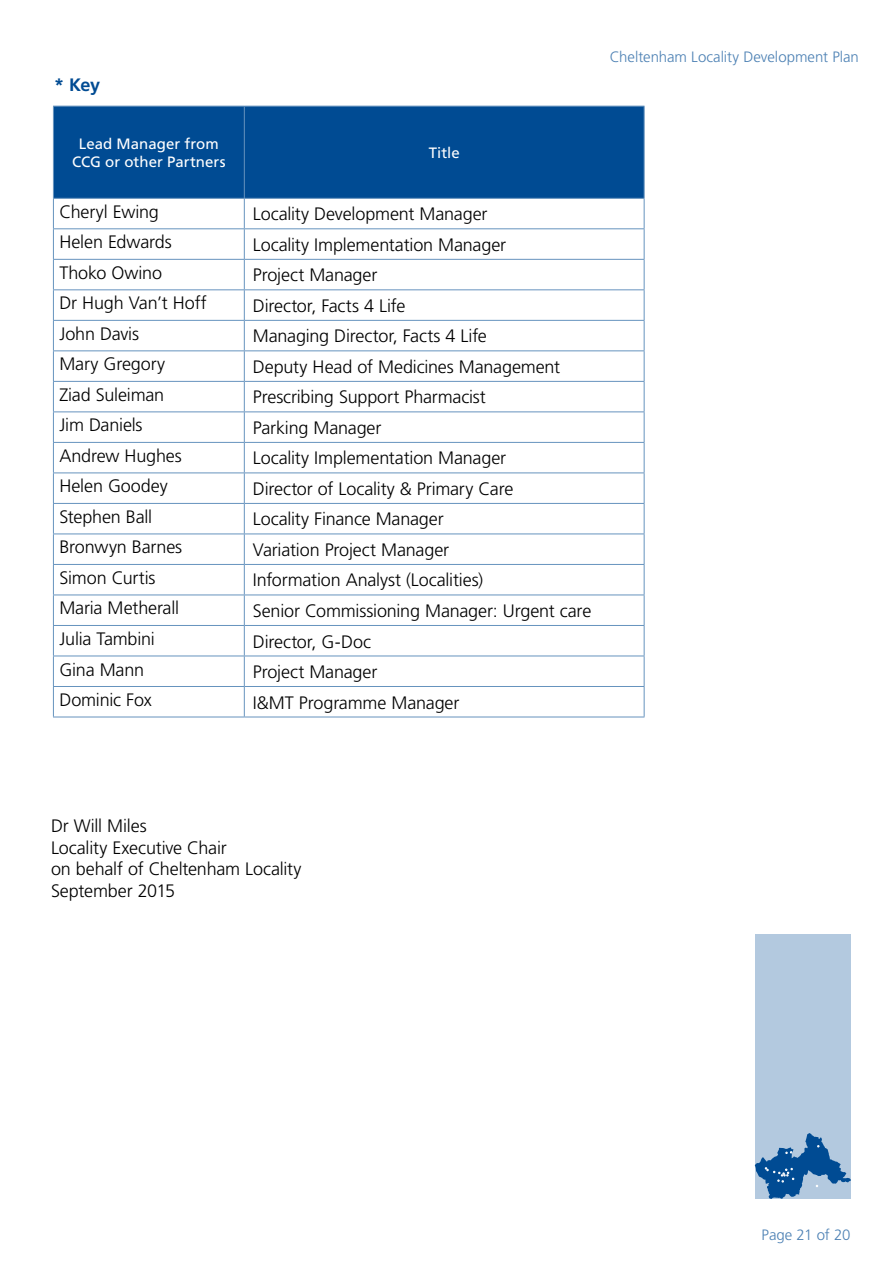
<style>
.page{position:relative;width:893px;height:1263px;background:#fff}
.page>*{position:absolute;margin:0;border:0;box-sizing:border-box;transform-origin:0 0}
.t1{font:300 18px/21.6px "Frutiger LT";letter-spacing:-.01em;color:#000}
.t2{font:700 18px "Frutiger LT";color:#004b93}
.t3{font:300 15px "Frutiger LT";color:#4d81b4}
.t4{font:15px/18px "Frutiger LT";letter-spacing:.005em;color:#fff;text-align:center}
</style>
<div class="page">
<div style="left:755px;top:935px;width:96px;height:264px;background:#b3c9df"></div>
<svg style="left:755px;top:1133px;width:96px;height:66px"></svg>
<div style="left:54px;top:107px;width:590px;height:91px;background:#004b93"></div>
<hr style="left:53px;top:106px;width:191px;height:1px;background:#6693be">
<hr style="left:53px;top:106px;width:1px;height:92px;background:#6693be">
<hr style="left:244px;top:106px;width:400px;height:1px;background:#6693be">
<hr style="left:244px;top:106px;width:1px;height:92px;background:#6693be">
<hr style="left:644px;top:106px;width:1px;height:92px;background:#6693be">
<svg style="left:244px;top:199px;width:1px;height:29px"></svg>
<hr style="left:244px;top:229px;width:1px;height:30px;background:#6693be">
<hr style="left:53px;top:198px;width:191px;height:1px;background:#6693be">
<svg style="left:53px;top:199px;width:1px;height:29px"></svg>
<hr style="left:244px;top:198px;width:400px;height:1px;background:#6693be">
<svg style="left:644px;top:199px;width:1px;height:29px"></svg>
<hr style="left:53px;top:228px;width:191px;height:1px;background:#6693be">
<hr style="left:53px;top:229px;width:1px;height:30px;background:#6693be">
<hr style="left:244px;top:228px;width:400px;height:1px;background:#6693be">
<hr style="left:644px;top:229px;width:1px;height:30px;background:#6693be">
<hr style="left:53px;top:259px;width:191px;height:1px;background:#6693be">
<svg style="left:53px;top:260px;width:1px;height:29px"></svg>
<hr style="left:244px;top:259px;width:400px;height:1px;background:#6693be">
<svg style="left:244px;top:260px;width:1px;height:29px"></svg>
<svg style="left:644px;top:260px;width:1px;height:29px"></svg>
<hr style="left:53px;top:289px;width:191px;height:1px;background:#6693be">
<hr style="left:53px;top:290px;width:1px;height:30px;background:#6693be">
<hr style="left:244px;top:289px;width:400px;height:1px;background:#6693be">
<hr style="left:244px;top:290px;width:1px;height:30px;background:#6693be">
<hr style="left:644px;top:290px;width:1px;height:30px;background:#6693be">
<hr style="left:53px;top:320px;width:191px;height:1px;background:#6693be">
<svg style="left:53px;top:321px;width:1px;height:29px"></svg>
<hr style="left:244px;top:320px;width:400px;height:1px;background:#6693be">
<svg style="left:244px;top:321px;width:1px;height:29px"></svg>
<svg style="left:644px;top:321px;width:1px;height:29px"></svg>
<hr style="left:53px;top:350px;width:191px;height:1px;background:#6693be">
<hr style="left:53px;top:351px;width:1px;height:30px;background:#6693be">
<hr style="left:244px;top:350px;width:400px;height:1px;background:#6693be">
<hr style="left:244px;top:351px;width:1px;height:30px;background:#6693be">
<hr style="left:644px;top:351px;width:1px;height:30px;background:#6693be">
<hr style="left:53px;top:381px;width:191px;height:1px;background:#6693be">
<svg style="left:53px;top:382px;width:1px;height:29px"></svg>
<hr style="left:244px;top:381px;width:400px;height:1px;background:#6693be">
<svg style="left:244px;top:382px;width:1px;height:29px"></svg>
<svg style="left:644px;top:382px;width:1px;height:29px"></svg>
<hr style="left:53px;top:411px;width:191px;height:1px;background:#6693be">
<hr style="left:53px;top:412px;width:1px;height:30px;background:#6693be">
<hr style="left:244px;top:411px;width:400px;height:1px;background:#6693be">
<hr style="left:244px;top:412px;width:1px;height:30px;background:#6693be">
<hr style="left:644px;top:412px;width:1px;height:30px;background:#6693be">
<hr style="left:53px;top:442px;width:191px;height:1px;background:#6693be">
<svg style="left:53px;top:443px;width:1px;height:29px"></svg>
<hr style="left:244px;top:442px;width:400px;height:1px;background:#6693be">
<svg style="left:244px;top:443px;width:1px;height:29px"></svg>
<svg style="left:644px;top:443px;width:1px;height:29px"></svg>
<hr style="left:53px;top:472px;width:191px;height:1px;background:#6693be">
<hr style="left:53px;top:473px;width:1px;height:30px;background:#6693be">
<hr style="left:244px;top:472px;width:400px;height:1px;background:#6693be">
<hr style="left:244px;top:473px;width:1px;height:30px;background:#6693be">
<hr style="left:644px;top:473px;width:1px;height:30px;background:#6693be">
<hr style="left:53px;top:503px;width:191px;height:1px;background:#6693be">
<svg style="left:53px;top:504px;width:1px;height:29px"></svg>
<hr style="left:244px;top:503px;width:400px;height:1px;background:#6693be">
<svg style="left:244px;top:504px;width:1px;height:29px"></svg>
<svg style="left:644px;top:504px;width:1px;height:29px"></svg>
<hr style="left:53px;top:533px;width:191px;height:1px;background:#6693be">
<hr style="left:53px;top:534px;width:1px;height:30px;background:#6693be">
<hr style="left:244px;top:533px;width:400px;height:1px;background:#6693be">
<hr style="left:244px;top:534px;width:1px;height:30px;background:#6693be">
<hr style="left:644px;top:534px;width:1px;height:30px;background:#6693be">
<hr style="left:53px;top:564px;width:191px;height:1px;background:#6693be">
<hr style="left:53px;top:565px;width:1px;height:30px;background:#6693be">
<hr style="left:244px;top:564px;width:400px;height:1px;background:#6693be">
<hr style="left:244px;top:565px;width:1px;height:30px;background:#6693be">
<hr style="left:644px;top:565px;width:1px;height:30px;background:#6693be">
<hr style="left:53px;top:595px;width:191px;height:1px;background:#6693be">
<hr style="left:53px;top:595px;width:1px;height:30px;background:#6693be">
<hr style="left:244px;top:595px;width:400px;height:1px;background:#6693be">
<hr style="left:244px;top:595px;width:1px;height:30px;background:#6693be">
<hr style="left:644px;top:595px;width:1px;height:30px;background:#6693be">
<hr style="left:53px;top:625px;width:191px;height:1px;background:#6693be">
<hr style="left:53px;top:626px;width:1px;height:30px;background:#6693be">
<hr style="left:244px;top:625px;width:400px;height:1px;background:#6693be">
<hr style="left:244px;top:626px;width:1px;height:30px;background:#6693be">
<hr style="left:644px;top:626px;width:1px;height:30px;background:#6693be">
<hr style="left:53px;top:656px;width:191px;height:1px;background:#6693be">
<hr style="left:53px;top:656px;width:1px;height:30px;background:#6693be">
<hr style="left:244px;top:656px;width:400px;height:1px;background:#6693be">
<hr style="left:244px;top:656px;width:1px;height:30px;background:#6693be">
<hr style="left:644px;top:656px;width:1px;height:30px;background:#6693be">
<hr style="left:53px;top:686px;width:191px;height:1px;background:#6693be">
<hr style="left:53px;top:687px;width:1px;height:30px;background:#6693be">
<hr style="left:244px;top:686px;width:400px;height:1px;background:#6693be">
<hr style="left:244px;top:687px;width:1px;height:30px;background:#6693be">
<hr style="left:644px;top:687px;width:1px;height:30px;background:#6693be">
<hr style="left:53px;top:717px;width:191px;height:1px;background:#6693be">
<hr style="left:244px;top:717px;width:400px;height:1px;background:#6693be">
<p class="t2" style="left:54px;top:74px;width:48px">* Key</p>
<p class="t4" style="left:72px;top:135px;width:155px">Lead Manager from<br>CCG or other Partners</p>
<p class="t4" style="left:429px;top:144px;width:32px">Title</p>
<p class="t1" style="left:59px;top:201px;width:101px">Cheryl Ewing</p>
<p class="t1" style="left:253px;top:204px;width:236px">Locality Development Manager</p>
<p class="t1" style="left:59px;top:232px;width:114px">Helen Edwards</p>
<p class="t1" style="left:253px;top:234px;width:255px">Locality Implementation Manager</p>
<p class="t1" style="left:59px;top:262px;width:104px">Thoko Owino</p>
<p class="t1" style="left:253px;top:265px;width:126px">Project Manager</p>
<p class="t1" style="left:59px;top:293px;width:149px">Dr Hugh Van’t Hoff</p>
<p class="t1" style="left:253px;top:295px;width:154px">Director, Facts 4 Life</p>
<p class="t1" style="left:59px;top:323px;width:81px">John Davis</p>
<p class="t1" style="left:253px;top:326px;width:236px">Managing Director, Facts 4 Life</p>
<p class="t1" style="left:59px;top:354px;width:107px">Mary Gregory</p>
<p class="t1" style="left:253px;top:356px;width:309px">Deputy Head of Medicines Management</p>
<p class="t1" style="left:59px;top:384px;width:106px">Ziad Suleiman</p>
<p class="t1" style="left:253px;top:387px;width:235px">Prescribing Support Pharmacist</p>
<p class="t1" style="left:59px;top:415px;width:85px">Jim Daniels</p>
<p class="t1" style="left:253px;top:417px;width:130px">Parking Manager</p>
<p class="t1" style="left:59px;top:445px;width:124px">Andrew Hughes</p>
<p class="t1" style="left:253px;top:448px;width:255px">Locality Implementation Manager</p>
<p class="t1" style="left:59px;top:476px;width:110px">Helen Goodey</p>
<p class="t1" style="left:253px;top:478px;width:262px">Director of Locality &amp; Primary Care</p>
<p class="t1" style="left:59px;top:506px;width:94px">Stephen Ball</p>
<p class="t1" style="left:253px;top:509px;width:192px">Locality Finance Manager</p>
<p class="t1" style="left:59px;top:537px;width:124px">Bronwyn Barnes</p>
<p class="t1" style="left:253px;top:539px;width:198px">Variation Project Manager</p>
<p class="t1" style="left:59px;top:567px;width:98px">Simon Curtis</p>
<p class="t1" style="left:253px;top:570px;width:232px">Information Analyst (Localities)</p>
<p class="t1" style="left:59px;top:598px;width:121px">Maria Metherall</p>
<p class="t1" style="left:253px;top:600px;width:340px">Senior Commissioning Manager: Urgent care</p>
<p class="t1" style="left:59px;top:628px;width:97px">Julia Tambini</p>
<p class="t1" style="left:253px;top:631px;width:120px">Director, G-Doc</p>
<p class="t1" style="left:59px;top:659px;width:86px">Gina Mann</p>
<p class="t1" style="left:253px;top:661px;width:126px">Project Manager</p>
<p class="t1" style="left:59px;top:689px;width:94px">Dominic Fox</p>
<p class="t1" style="left:253px;top:692px;width:208px">I&amp;MT Programme Manager</p>
<p class="t3" style="left:610px;top:49px;width:251px">Cheltenham Locality Development Plan</p>
<p class="t1" style="left:51px;top:815px;width:252px">Dr Will Miles<br>Locality Executive Chair<br>on behalf of Cheltenham Locality<br>September 2015</p>
<p class="t3" style="left:762px;top:1226px;width:90px">Page 21 of 20</p>
</div>
